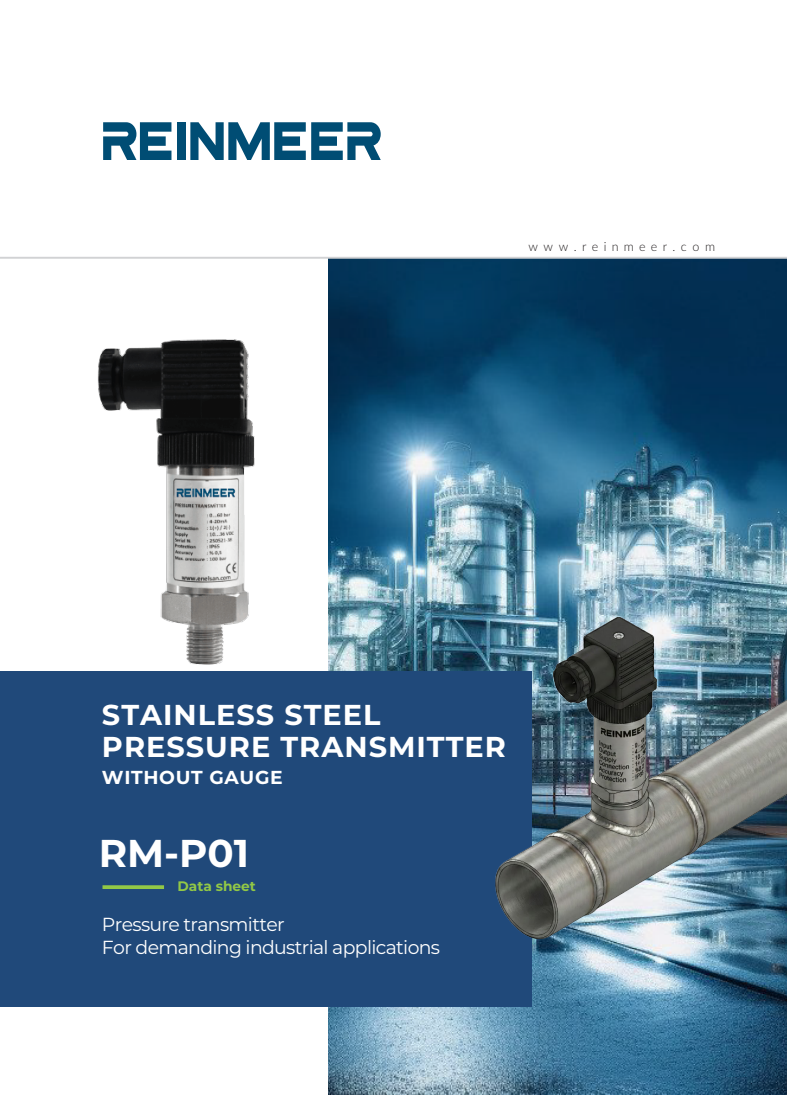
<style>
.page{position:relative;width:787px;height:1095px;background:#fff}
.page>*{position:absolute;margin:0;border:0;box-sizing:border-box;transform-origin:0 0}
.t1{font:700 38.75px "Montserrat";color:#fff}
.t2{font:700 28.75px/32.5px "Montserrat";letter-spacing:.035em;color:#fff}
.t3{font:18.88px/22.6px "Montserrat";letter-spacing:-.035em;color:#fff}
.t4{font:700 18.75px "Montserrat";letter-spacing:.035em;color:#fff}
.t5{font:700 13.75px "Montserrat";color:#92c846}
.t6{font:300 12.5px "Lato";letter-spacing:.42em;color:#231f20}
</style>
<div class="page">
<img style="left:329px;top:259px;width:458px;height:836px">
<hr style="left:0;top:257px;width:787px;height:2px;background:#d1d2d4">
<div style="left:177px;top:122px;width:9px;height:38px;background:#004d74"></div>
<svg style="left:190px;top:122px;width:191px;height:38px"></svg>
<svg style="left:103px;top:122px;width:68px;height:38px"></svg>
<div style="left:0;top:671px;width:531px;height:335px;background:#20497a"></div>
<svg style="left:102px;top:885px;width:62px;height:4px"></svg>
<img style="left:97px;top:339px;width:158px;height:326px">
<img style="left:423px;top:588px;width:364px;height:376px">
<p class="t6" style="left:528px;top:238px;width:188px">www.reinmeer.com</p>
<h2 class="t2" style="left:102px;top:697px;width:405px">STAINLESS STEEL<br>PRESSURE TRANSMITTER</h2>
<p class="t4" style="left:102px;top:763px;width:182px">WITHOUT GAUGE</p>
<h1 class="t1" style="left:99px;top:825px;width:152px">RM-P01</h1>
<p class="t5" style="left:177px;top:876px;width:80px">Data sheet</p>
<p class="t3" style="left:102px;top:912px;width:340px">Pressure transmitter<br>For demanding industrial applications</p>
</div>
